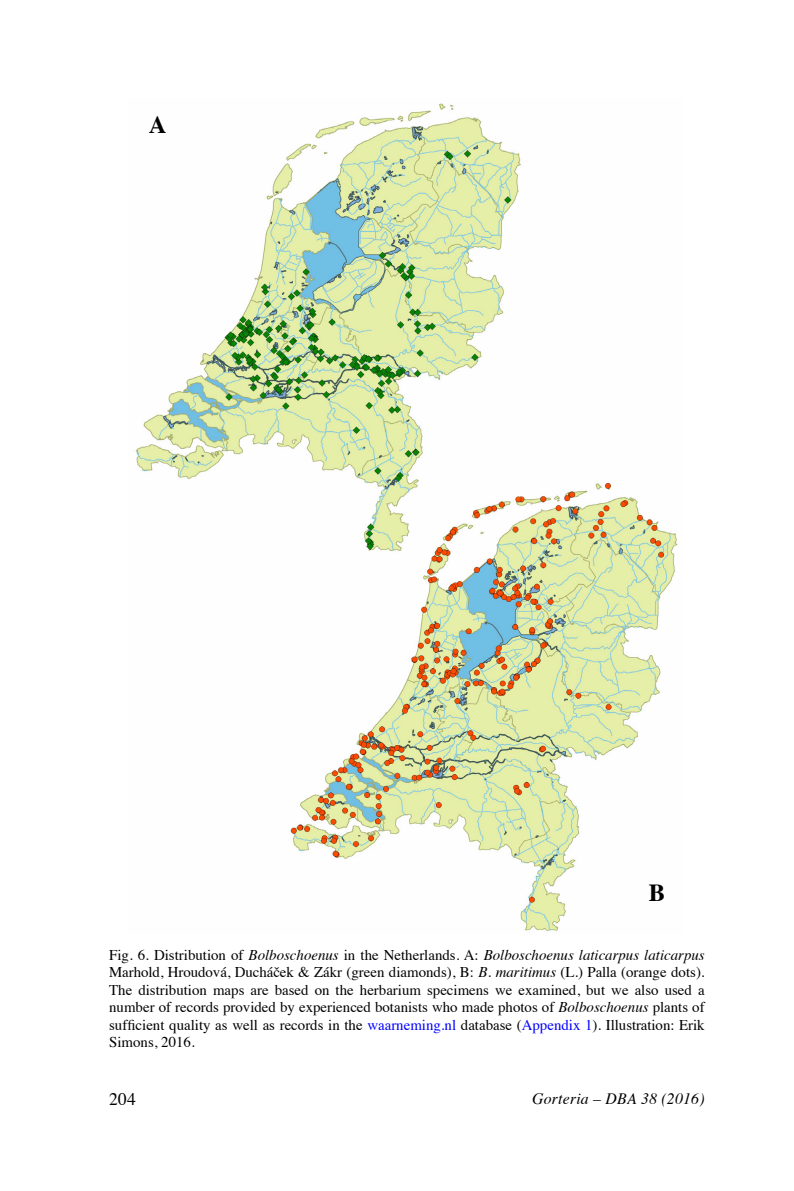
<style>
.page{position:relative;width:794px;height:1191px;background:#fff}
.page>*{position:absolute;margin:0;border:0;box-sizing:border-box;transform-origin:0 0}
.t1{font:700 24.5px "Times";color:#000}
.t2{font:17.5px "Times";color:#000}
.t3{font:italic 15.75px "Times";letter-spacing:.015em;color:#000}
.t4{font:14.88px/17.5px "Times";color:#000;text-align:justify}
.s1{font-style:italic}
.s2{color:#00f}
.s3{font-style:normal}
</style>
<div class="page">
<img style="left:135px;top:103px;width:543px;height:828px">
<h1 class="t1" style="left:149px;top:101px;width:19px">A</h1>
<h1 class="t1" style="left:649px;top:869px;width:18px">B</h1>
<p class="t4" style="left:109px;top:945px;width:597px">Fig. 6. Distribution of <span class="s1">Bolboschoenus</span> in the Netherlands. A: <span class="s1">Bolboschoenus laticarpus laticarpus </span>Marhold, Hroudová, Ducháček &amp; Zákr (green diamonds), B: <span class="s1">B. maritimus</span> (L.) Palla (orange dots).<br>The distribution maps are based on the herbarium specimens we examined, but we also used a number of records provided by experienced botanists who made photos of <span class="s1">Bolboschoenus</span> plants of sufficient quality as well as records in the <span class="s2">waarneming.nl</span> database (<span class="s2">Appendix 1</span>). Illustration: Erik Simons, 2016.</p>
<p class="t2" style="left:109px;top:1082px;width:28px">204</p>
<p class="t3" style="left:532px;top:1084px;width:174px">Gorteria <span class="s3">–</span> DBA 38 (2016)</p>
</div>
